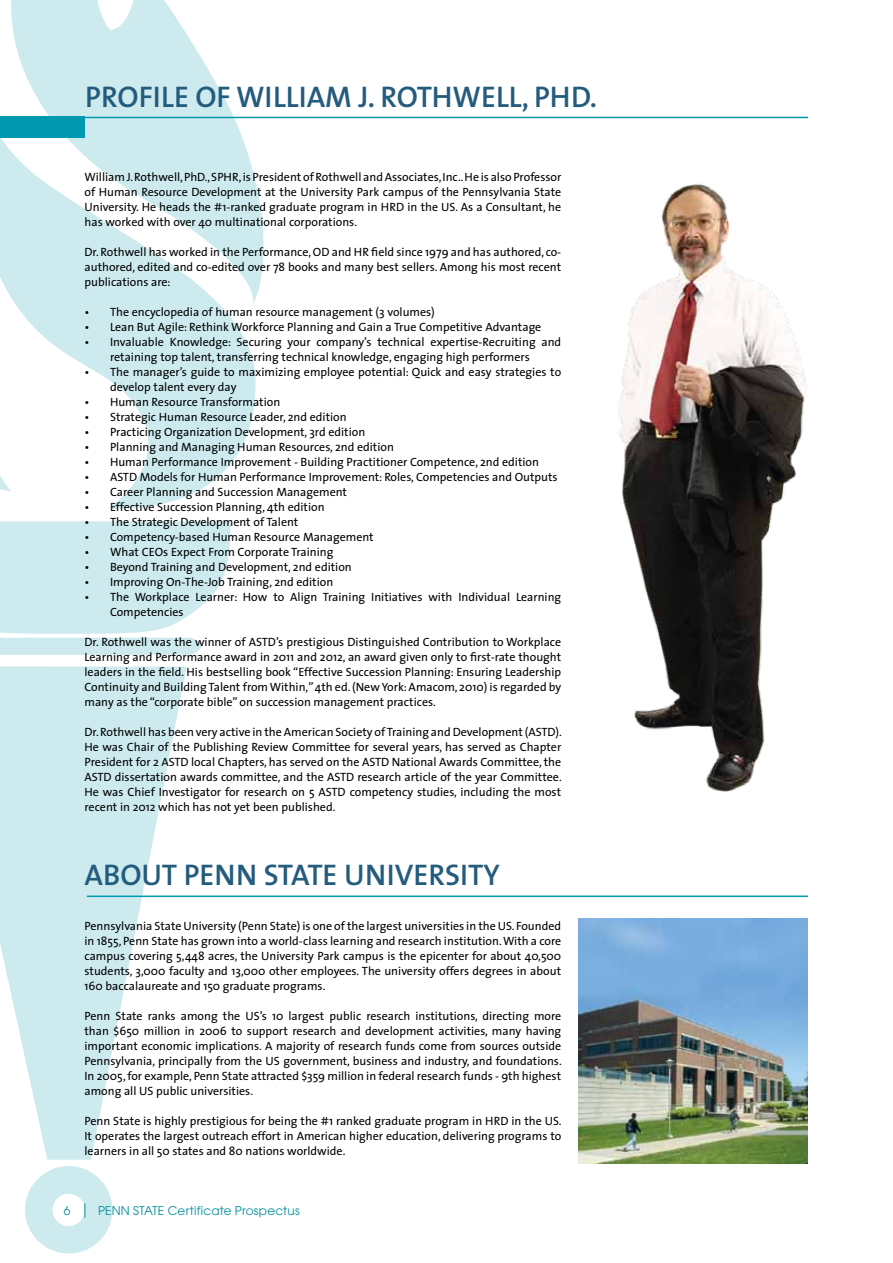
<style>
.page{position:relative;width:893px;height:1263px;background:#fff}
.page>*{position:absolute;margin:0;border:0;box-sizing:border-box;transform-origin:0 0}
.t1{font:600 30px "The Sans";color:#245c7d}
.t2{font:12px/15px "The Sans";color:#000;text-align:justify}
.t3{font:12px "Avant Garde";letter-spacing:.02em;color:#008d9b}
</style>
<div class="page">
<svg style="left:0;top:666px;width:187px;height:494px;fill:#cdebef"></svg>
<svg style="left:0;top:521px;width:231px;height:134px;background:#d2edf0"></svg>
<svg style="left:0;top:305px;width:256px;height:204px;fill:#cdebef"></svg>
<svg style="left:0;top:0;width:265px;height:305px;fill:#cdebef"></svg>
<svg style="left:25px;top:1166px;width:87px;height:87px"></svg>
<div style="left:0;top:117px;width:85px;height:21px;background:#0099b0"></div>
<hr style="left:85px;top:117px;width:723px;height:1px;background:#0099b0">
<hr style="left:87px;top:895px;width:721px;height:2px;background:#0099b0">
<img style="left:578px;top:919px;width:230px;height:245px">
<img style="left:618px;top:184px;width:188px;height:608px">
<h1 class="t1" style="left:85px;top:72px;width:513px">PROFILE OF WILLIAM J. ROTHWELL, Ph D.</h1>
<p class="t2" style="left:85px;top:169px;width:478px">William J. Rothwell, PhD., SPHR, is President of Rothwell and Associates, Inc.. He is also Professor of Human Resource Development at the University Park campus of the Pennsylvania State University. He heads the #1-ranked graduate program in HRD in the US. As a Consultant, he has worked with over 40 multinational corporations.</p>
<p class="t2" style="left:85px;top:244px;width:478px">Dr. Rothwell has worked in the Performance, OD and HR field since 1979 and has authored, co&shy;authored, edited and co-edited over 78 books and many best sellers. Among his most recent publications are:</p>
<p class="t2" style="left:85px;top:304px;width:352px">• The encyclopedia of human resource management (3 volumes)</p>
<p class="t2" style="left:85px;top:319px;width:458px">• Lean But Agile: Rethink Workforce Planning and Gain a True Competitive Advantage</p>
<p class="t2" style="left:85px;top:334px;width:478px;text-align:center">• Invaluable Knowledge: Securing your company’s technical expertise-Recruiting and retaining top talent, transferring technical knowledge, engaging high performers</p>
<p class="t2" style="left:110px;top:364px;width:453px;text-indent:-26px">• The manager’s guide to maximizing employee potential: Quick and easy strategies to develop talent every day</p>
<p class="t2" style="left:85px;top:394px;width:197px">• Human Resource Transformation</p>
<p class="t2" style="left:85px;top:409px;width:264px">• Strategic Human Resource Leader, 2nd edition</p>
<p class="t2" style="left:85px;top:424px;width:282px">• Practicing Organization Development, 3rd edition</p>
<p class="t2" style="left:85px;top:439px;width:311px">• Planning and Managing Human Resources, 2nd edition</p>
<p class="t2" style="left:85px;top:454px;width:456px">• Human Performance Improvement - Building Practitioner Competence, 2nd edition</p>
<p class="t2" style="left:85px;top:469px;width:475px">• ASTD Models for Human Performance Improvement: Roles, Competencies and Outputs</p>
<p class="t2" style="left:85px;top:484px;width:264px">• Career Planning and Succession Management</p>
<p class="t2" style="left:85px;top:499px;width:242px">• Effective Succession Planning, 4th edition</p>
<p class="t2" style="left:85px;top:514px;width:215px">• The Strategic Development of Talent</p>
<p class="t2" style="left:85px;top:529px;width:291px">• Competency-based Human Resource Management</p>
<p class="t2" style="left:85px;top:544px;width:251px">• What CEOs Expect From Corporate Training</p>
<p class="t2" style="left:85px;top:559px;width:269px">• Beyond Training and Development, 2nd edition</p>
<p class="t2" style="left:85px;top:574px;width:250px">• Improving On-The-Job Training, 2nd edition</p>
<p class="t2" style="left:110px;top:589px;width:453px;text-indent:-26px">• The Workplace Learner: How to Align Training Initiatives with Individual Learning<br>Competencies</p>
<p class="t2" style="left:85px;top:634px;width:478px">Dr. Rothwell was the winner of ASTD’s prestigious Distinguished Contribution to Workplace Learning and Performance award in 2011 and 2012, an award given only to first-rate thought leaders in the field. His bestselling book “Effective Succession Planning: Ensuring Leadership Continuity and Building Talent from Within,” 4th ed. (New York: Amacom, 2010) is regarded by many as the “corporate bible” on succession management practices.</p>
<p class="t2" style="left:85px;top:724px;width:479px">Dr. Rothwell has been very active in the American Society of Training and Development (ASTD).<br>He was Chair of the Publishing Review Committee for several years, has served as Chapter President for 2 ASTD local Chapters, has served on the ASTD National Awards Committee, the ASTD dissertation awards committee, and the ASTD research article of the year Committee.<br>He was Chief Investigator for research on 5 ASTD competency studies, including the most recent in 2012 which has not yet been published.</p>
<h1 class="t1" style="left:85px;top:850px;width:417px">ABOUT PENN STATE UNIVE RSITY</h1>
<p class="t2" style="left:85px;top:918px;width:478px">Pennsylvania State University (Penn State) is one of the largest universities in the US. Founded in 1855, Penn State has grown into a world-class learning and research institution. With a core campus covering 5,448 acres, the University Park campus is the epicenter for about 40,500 students, 3,000 faculty and 13,000 other employees. The university offers degrees in about 160 baccalaureate and 150 graduate programs.</p>
<p class="t2" style="left:85px;top:1008px;width:479px">Penn State ranks among the US’s 10 largest public research institutions, directing more than $650 million in 2006 to support research and development activities, many having important economic implications. A majority of research funds come from sources outside Pennsylvania, principally from the US government, business and industry, and foundations.<br>In 2005, for example, Penn State attracted $359 million in federal research funds - 9th highest among all US public universities.</p>
<p class="t2" style="left:85px;top:1113px;width:479px">Penn State is highly prestigious for being the #1 ranked graduate program in HRD in the US.<br>It operates the largest outreach effort in American higher education, delivering programs to learners in all 50 states and 80 nations worldwide.</p>
<p class="t3" style="left:64px;top:1204px;width:8px">6</p>
<p class="t3" style="left:98px;top:1204px;width:203px">PENN STATE Certificate Prospectus</p>
</div>
